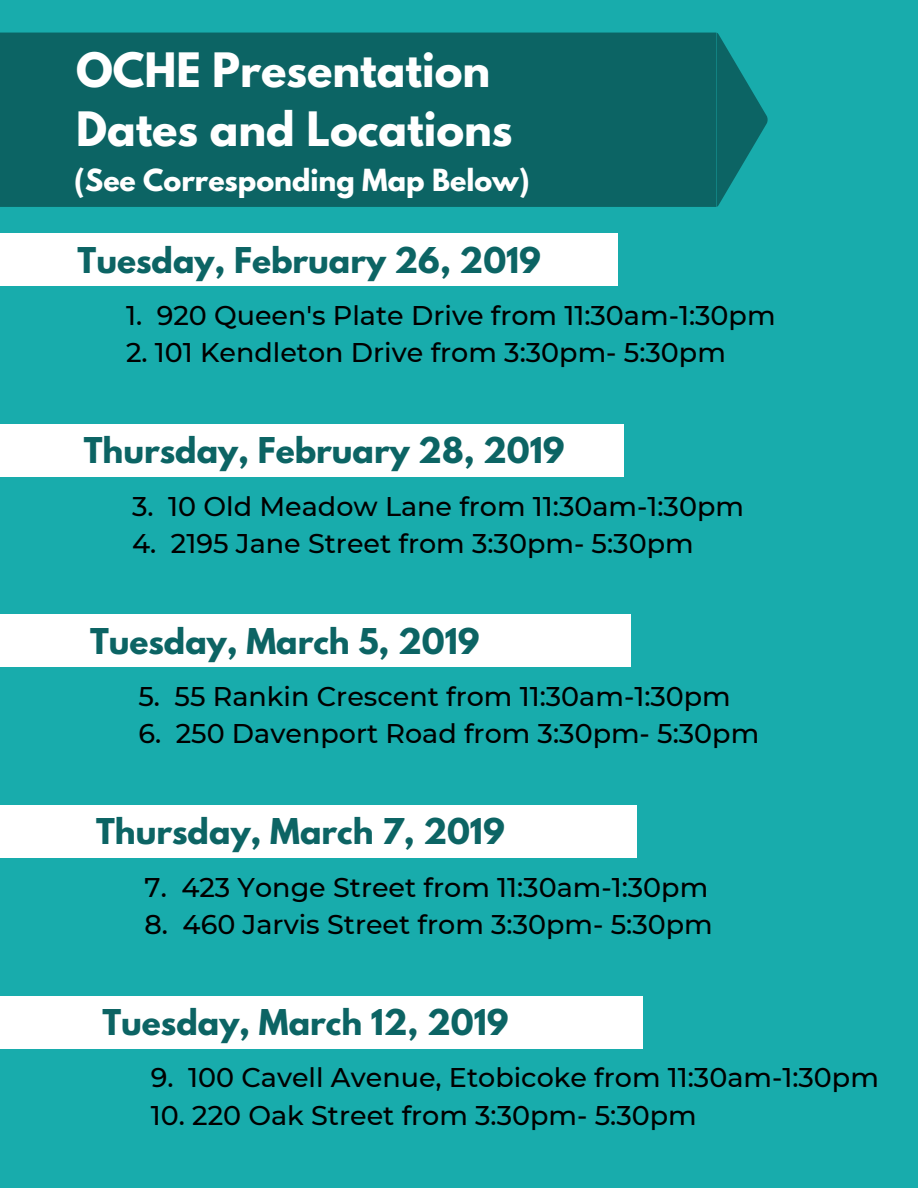
<style>
.page{position:relative;width:918px;height:1188px;background:#18acac}
.page>*{position:absolute;margin:0;border:0;box-sizing:border-box;transform-origin:0 0}
.t1{font:700 42px/58.5px "League Spartan";color:#fff}
.t2{font:700 31.5px "League Spartan";color:#0c6464}
.t3{font:500 27px "Montserrat";color:#000}
.t4{font:700 27px "League Spartan";color:#fff}
</style>
<div class="page">
<div style="left:0;top:233px;width:618px;height:53px;background:#fff"></div>
<div style="left:0;top:424px;width:624px;height:53px;background:#fff"></div>
<div style="left:0;top:33px;width:768px;height:174px;background:#0c6464"></div>
<div style="left:0;top:615px;width:630px;height:52px;background:#fff"></div>
<div style="left:0;top:805px;width:636px;height:53px;background:#fff"></div>
<div style="left:0;top:996px;width:643px;height:53px;background:#fff"></div>
<h1 class="t1" style="left:76px;top:46px;width:438px">OCHE Presentation<br>Dates and Locations</h1>
<p class="t4" style="left:74px;top:167px;width:457px">(See Corresponding Map Below)</p>
<p class="t2" style="left:78px;top:244px;width:465px">Tuesday, February 26, 2019</p>
<p class="t3" style="left:126px;top:299px;width:651px">1. 920 Queen's Plate Drive from 11:30am-1:30pm</p>
<p class="t3" style="left:126px;top:336px;width:601px">2. 101 Kendleton Drive from 3:30pm- 5:30pm</p>
<p class="t2" style="left:84px;top:435px;width:482px">Thursday, February 28, 2019</p>
<p class="t3" style="left:132px;top:489px;width:613px">3. 10 Old Meadow Lane from 11:30am-1:30pm</p>
<p class="t3" style="left:132px;top:527px;width:563px">4. 2195 Jane Street from 3:30pm- 5:30pm</p>
<p class="t2" style="left:90px;top:626px;width:391px">Tuesday, March 5, 2019</p>
<p class="t3" style="left:138px;top:680px;width:594px">5. 55 Rankin Crescent from 11:30am-1:30pm</p>
<p class="t3" style="left:138px;top:717px;width:622px">6. 250 Davenport Road from 3:30pm- 5:30pm</p>
<p class="t2" style="left:96px;top:816px;width:410px">Thursday, March 7, 2019</p>
<p class="t3" style="left:145px;top:871px;width:565px">7. 423 Yonge Street from 11:30am-1:30pm</p>
<p class="t3" style="left:145px;top:908px;width:570px">8. 460 Jarvis Street from 3:30pm- 5:30pm</p>
<p class="t2" style="left:102px;top:1007px;width:408px">Tuesday, March 12, 2019</p>
<p class="t3" style="left:151px;top:1061px;width:730px">9. 100 Cavell Avenue, Etobicoke from 11:30am-1:30pm</p>
<p class="t3" style="left:151px;top:1098px;width:548px">10. 220 Oak Street from 3:30pm- 5:30pm</p>
</div>
